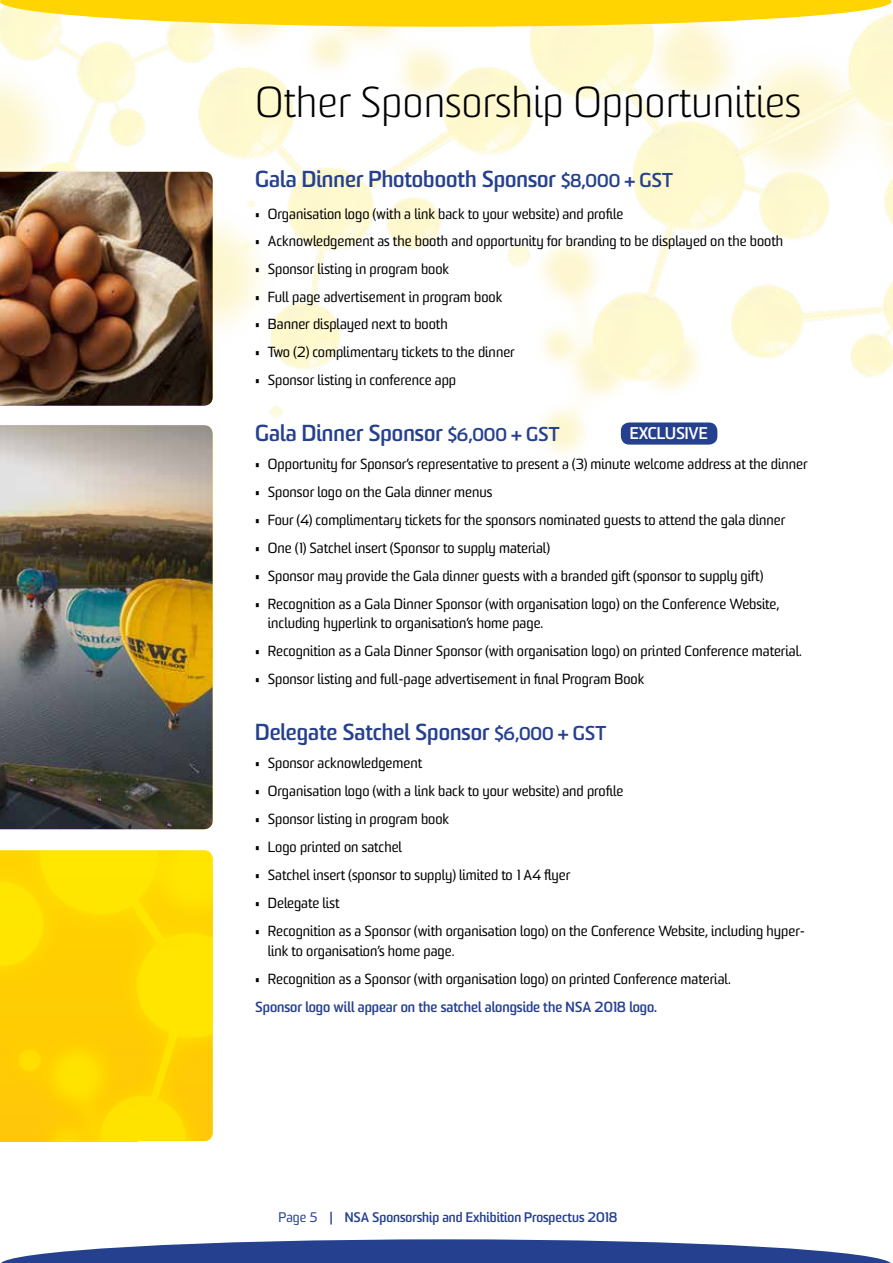
<style>
.page{position:relative;width:893px;height:1263px;background:#fff}
.page>*{position:absolute;margin:0;border:0;box-sizing:border-box;transform-origin:0 0}
.t1{font:300 42px "Sommet";color:#000}
.t2{font:700 22.5px "Sommet";color:#25408f}
.t3{font:700 16.5px "Sommet";color:#fff}
.t4{font:14.25px/19.5px "Sommet";color:#000}
.t5{font:700 14.25px "Sommet";color:#25408f}
.t6{font:700 13.5px "Sommet";color:#25408f}
.s1{font-size:18px}
.s2{font-size:19.5px}
.s3{font-weight:400}
</style>
<div class="page">
<img style="left:0;top:0;width:893px;height:454px">
<svg style="left:1px;top:1239px;width:890px;height:24px"></svg>
<svg style="left:0;top:0;width:891px;height:27px;background:#fedc32"></svg>
<img style="left:0;top:172px;width:213px;height:234px">
<img style="left:0;top:850px;width:213px;height:291px">
<img style="left:0;top:425px;width:213px;height:404px">
<div style="left:621px;top:422px;width:96px;height:23px;background:#25408f;border-radius:9px"></div>
<h1 class="t1" style="left:255px;top:77px;width:547px">Other Sponsorship Opportunities</h1>
<h2 class="t2" style="left:255px;top:165px;width:419px">Gala Dinner Photobooth Sponsor <span class="s1">$8,000</span> <span class="s2">+ GST</span></h2>
<p class="t4" style="left:255px;top:205px;width:370px">• Organisation logo (with a link back to your website) and profile</p>
<p class="t4" style="left:255px;top:232px;width:530px">• Acknowledgement as the booth and opportunity for branding to be displayed on the booth</p>
<p class="t4" style="left:255px;top:260px;width:196px">• Sponsor listing in program book</p>
<p class="t4" style="left:255px;top:288px;width:249px">• Full page advertisement in program book</p>
<p class="t4" style="left:255px;top:315px;width:194px">• Banner displayed next to booth</p>
<p class="t4" style="left:255px;top:343px;width:261px">• Two (2) complimentary tickets to the dinner</p>
<p class="t4" style="left:255px;top:371px;width:203px">• Sponsor listing in conference app</p>
<h2 class="t2" style="left:255px;top:419px;width:306px">Gala Dinner Sponsor <span class="s1">$6,000</span> <span class="s2">+ GST</span></h2>
<p class="t4" style="left:255px;top:455px;width:554px">• Opportunity for Sponsor’s representative to present a (3) minute welcome address at the dinner</p>
<p class="t4" style="left:255px;top:483px;width:239px">• Sponsor logo on the Gala dinner menus</p>
<p class="t4" style="left:255px;top:511px;width:532px">• Four (4) complimentary tickets for the sponsors nominated guests to attend the gala dinner</p>
<p class="t4" style="left:255px;top:539px;width:296px">• One (1) Satchel insert (Sponsor to supply material)</p>
<p class="t4" style="left:255px;top:567px;width:509px">• Sponsor may provide the Gala dinner guests with a branded gift (sponsor to supply gift)</p>
<p class="t4" style="left:268px;top:595px;width:513px;text-indent:-13px">• Recognition as a Gala Dinner Sponsor (with organisation logo) on the Conference Website, including hyperlink to organisation’s home page.</p>
<p class="t4" style="left:255px;top:642px;width:548px">• Recognition as a Gala Dinner Sponsor (with organisation logo) on printed Conference material.</p>
<p class="t4" style="left:255px;top:670px;width:391px">• Sponsor listing and full-page advertisement in final Program Book</p>
<h2 class="t2" style="left:255px;top:718px;width:353px">Delegate Satchel Sponsor <span class="s1">$6,000</span> <span class="s2">+ GST</span></h2>
<p class="t4" style="left:255px;top:754px;width:169px">• Sponsor acknowledgement</p>
<p class="t4" style="left:255px;top:782px;width:370px">• Organisation logo (with a link back to your website) and profile</p>
<p class="t4" style="left:255px;top:810px;width:196px">• Sponsor listing in program book</p>
<p class="t4" style="left:255px;top:838px;width:148px">• Logo printed on satchel</p>
<p class="t4" style="left:255px;top:866px;width:317px">• Satchel insert (sponsor to supply) limited to 1 A4 flyer</p>
<p class="t4" style="left:255px;top:894px;width:86px">• Delegate list</p>
<p class="t4" style="left:268px;top:922px;width:539px;text-indent:-13px">• Recognition as a Sponsor (with organisation logo) on the Conference Website, including hyper&shy;link to organisation’s home page.</p>
<p class="t4" style="left:255px;top:970px;width:477px">• Recognition as a Sponsor (with organisation logo) on printed Conference material.</p>
<p class="t5" style="left:255px;top:998px;width:403px">Sponsor logo will appear on the satchel alongside the NSA 2018 logo.</p>
<p class="t3" style="left:630px;top:423px;width:80px">EXCLUSIVE</p>
<p class="t6" style="left:279px;top:1209px;width:340px"><span class="s3">Page 5</span> | NSA Sponsorship and Exhibition Prospectus 2018</p>
</div>
